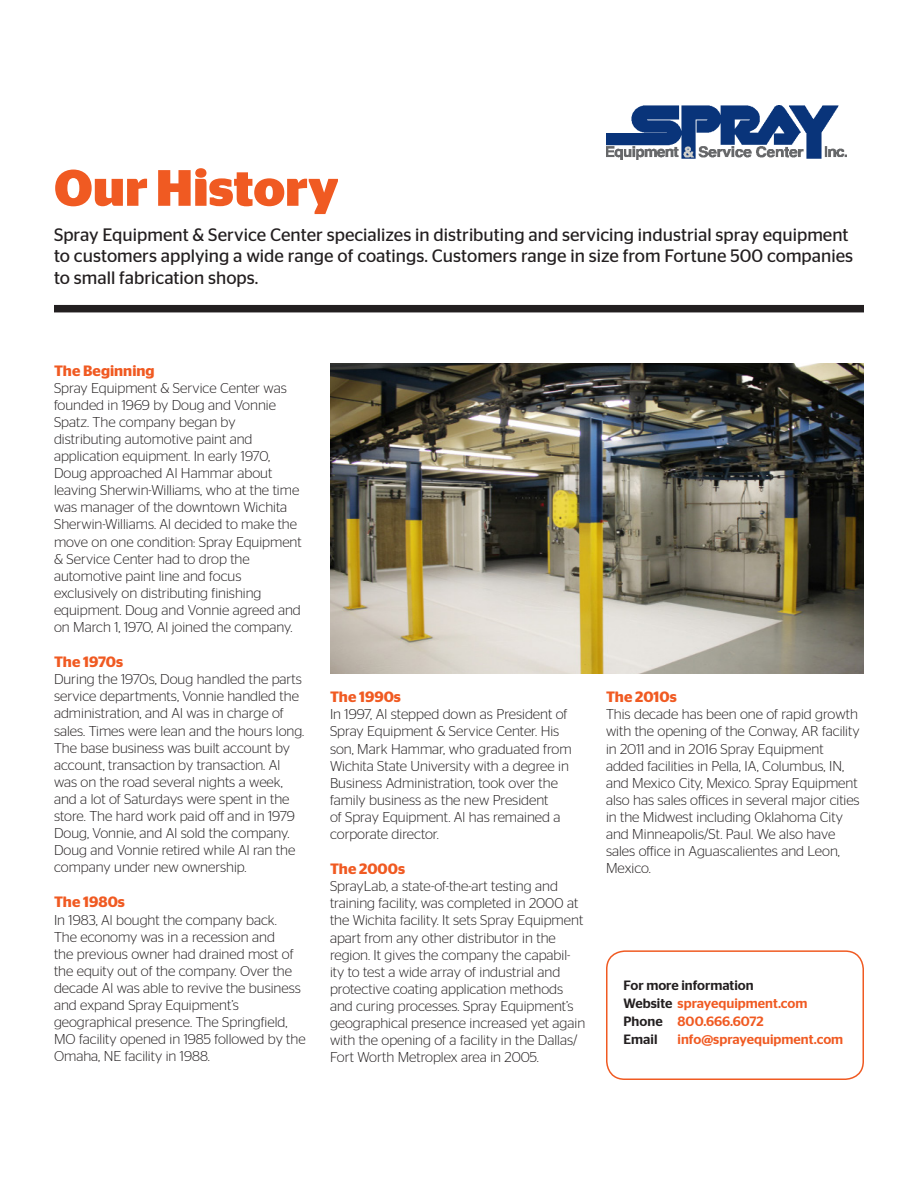
<style>
.page{position:relative;width:918px;height:1188px;background:#fff}
.page>*{position:absolute;margin:0;border:0;box-sizing:border-box;transform-origin:0 0}
.t1{font:700 51px "Stag Sans";color:#f05a22}
.t2{font:18px/21.6px "Stag Sans";color:#231f20}
.t3{font:600 15px "Stag Sans";color:#f05a22}
.t4{font:300 14.25px/17.1px "Stag Sans";color:#231f20}
.t5{font:500 13.5px "Stag Sans";color:#f05a22}
.t6{font:500 13.5px "Stag Sans";color:#231f20}
.s1{color:#231f20}
</style>
<div class="page">
<div style="left:54px;top:305px;width:810px;height:7px;background:#231f20"></div>
<div style="left:606px;top:950px;width:258px;height:130px;border:2px solid #f05a22;border-radius:18px"></div>
<img style="left:606px;top:106px;width:241px;height:54px">
<img style="left:330px;top:364px;width:534px;height:310px">
<p class="t1" style="left:54px;top:158px;width:286px">Our History</p>
<p class="t2" style="left:54px;top:224px;width:801px">Spray Equipment &amp; Service Center specializes in distributing and servicing industrial spray equipment to customers applying a wide range of coatings. Customers range in size from Fortune 500 companies to small fabrication shops.</p>
<p class="t3" style="left:54px;top:362px;width:102px">The Beginning</p>
<p class="t4" style="left:54px;top:379px;width:234px">Spray Equipment &amp; Service Center was founded in 1969 by Doug and Vonnie<br>Spatz. The company began by</p>
<p class="t4" style="left:54px;top:430px;width:200px">distributing automotive paint and</p>
<p class="t4" style="left:54px;top:447px;width:249px">application equipment. In early 1970, Doug approached Al Hammar about leaving Sherwin-Williams, who at the time was manager of the downtown Wichita Sherwin-Williams. Al decided to make the move on one condition: Spray Equipment &amp; Service Center had to drop the</p>
<p class="t4" style="left:54px;top:567px;width:189px">automotive paint line and focus</p>
<p class="t4" style="left:54px;top:584px;width:248px">exclusively on distributing finishing equipment. Doug and Vonnie agreed and on March 1, 1970, Al joined the company.</p>
<p class="t3" style="left:54px;top:653px;width:71px">The 1970s</p>
<p class="t4" style="left:54px;top:671px;width:252px">During the 1970s, Doug handled the parts service departments, Vonnie handled the administration, and Al was in charge of sales. Times were lean and the hours long.<br>The base business was built account by account, transaction by transaction. Al was on the road several nights a week, and a lot of Saturdays were spent in the store. The hard work paid off and in 1979<br>Doug, Vonnie, and Al sold the company.<br>Doug and Vonnie retired while Al ran the company under new ownership.</p>
<p class="t3" style="left:54px;top:894px;width:72px">The 1980s</p>
<p class="t4" style="left:54px;top:911px;width:248px">In 1983, Al bought the company back.<br>The economy was in a recession and<br>the previous owner had drained most of the equity out of the company. Over the decade Al was able to revive the business and expand Spray Equipment’s</p>
<p class="t4" style="left:54px;top:1013px;width:253px">geographical presence. The Springfield,<br>MO facility opened in 1985 followed by the<br>Omaha, NE facility in 1988.</p>
<p class="t3" style="left:330px;top:688px;width:72px">The 1990s</p>
<p class="t4" style="left:330px;top:706px;width:243px">In 1997, Al stepped down as President of Spray Equipment &amp; Service Center. His son, Mark Hammar, who graduated from Wichita State University with a degree in Business Administration, took over the family business as the new President<br>of Spray Equipment. Al has remained a corporate director.</p>
<p class="t3" style="left:330px;top:860px;width:77px">The 2000s</p>
<p class="t4" style="left:330px;top:878px;width:257px">SprayLab, a state-of-the-art testing and training facility, was completed in 2000 at the Wichita facility. It sets Spray Equipment apart from any other distributor in the region. It gives the company the capabil&shy;ity to test a wide array of industrial and protective coating application methods and curing processes. Spray Equipment’s geographical presence increased yet again with the opening of a facility in the Dallas/ Fort Worth Metroplex area in 2005.</p>
<p class="t3" style="left:606px;top:688px;width:72px">The 2010s</p>
<p class="t4" style="left:606px;top:706px;width:255px">This decade has been one of rapid growth with the opening of the Conway, AR facility in 2011 and in 2016 Spray Equipment added facilities in Pella, IA, Columbus, IN, and Mexico City, Mexico. Spray Equipment also has sales offices in several major cities in the Midwest including Oklahoma City and Minneapolis/St. Paul. We also have sales office in Aguascalientes and Leon, Mexico.</p>
<p class="t6" style="left:624px;top:978px;width:132px">For more information</p>
<p class="t5" style="left:624px;top:996px;width:185px"><span class="s1">Website</span> sprayequipment.com</p>
<p class="t5" style="left:624px;top:1014px;width:142px"><span class="s1">Phone</span> 800.666.6072</p>
<p class="t6" style="left:624px;top:1032px;width:35px">Email</p>
<p class="t5" style="left:678px;top:1032px;width:167px">info@sprayequipment.com</p>
</div>
